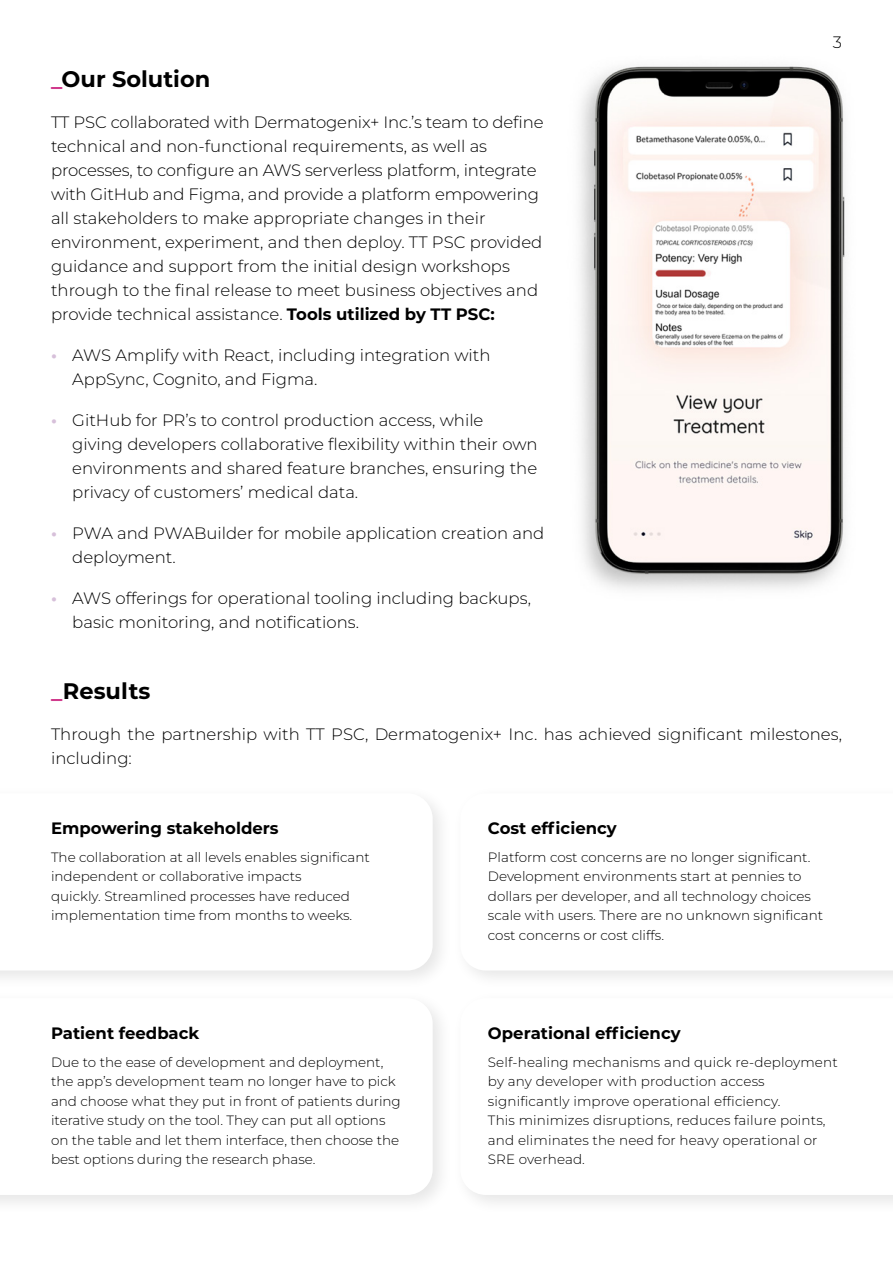
<style>
.page{position:relative;width:893px;height:1263px;background:#fff}
.page>*{position:absolute;margin:0;border:0;box-sizing:border-box;transform-origin:0 0}
.t1{font:700 22.5px "Montserrat";color:#000}
.t2{font:300 16.5px/24px "Montserrat";color:#000}
.t3{font:700 16.5px "Montserrat";color:#000}
.t4{font:300 13.5px/19.5px "Montserrat";color:#000}
.s1{color:#d03a8c}
.s2{font-weight:700}
.s3{font-weight:700;color:#d7c0da}
</style>
<div class="page">
<img style="left:579px;top:66px;width:268px;height:524px">
<div style="left:0;top:785px;width:453px;height:206px;background:#000;opacity:.1"></div>
<svg style="left:0;top:793px;width:433px;height:177px"></svg>
<div style="left:0;top:990px;width:453px;height:225px;background:#000;opacity:.1"></div>
<svg style="left:0;top:998px;width:433px;height:197px"></svg>
<div style="left:452px;top:785px;width:441px;height:206px;background:#000;opacity:.1"></div>
<svg style="left:460px;top:793px;width:433px;height:177px"></svg>
<div style="left:452px;top:990px;width:441px;height:225px;background:#000;opacity:.1"></div>
<svg style="left:460px;top:998px;width:433px;height:197px"></svg>
<h1 class="t1" style="left:51px;top:63px;width:161px"><span class="s1">_</span>Our Solution</h1>
<p class="t2" style="left:51px;top:110px;width:494px">TT PSC collaborated with Dermatogenix+ Inc.’s team to define technical and non-functional requirements, as well as processes, to configure an AWS serverless platform, integrate with GitHub and Figma, and provide a platform empowering all stakeholders to make appropriate changes in their environment, experiment, and then deploy. TT PSC provided guidance and support from the initial design workshops through to the final release to meet business objectives and provide technical assistance. <span class="s2">Tools utilized by TT PSC:</span></p>
<p class="t2" style="left:72px;top:343px;width:420px;text-indent:-21px"><span class="s3">•</span> AWS Amplify with React, including integration with<br>AppSync, Cognito, and Figma.</p>
<p class="t2" style="left:72px;top:408px;width:467px;text-indent:-21px"><span class="s3">•</span> GitHub for PR’s to control production access, while giving developers collaborative flexibility within their own environments and shared feature branches, ensuring the privacy of customers’ medical data.</p>
<p class="t2" style="left:72px;top:521px;width:474px;text-indent:-21px"><span class="s3">•</span> PWA and PWABuilder for mobile application creation and deployment.</p>
<p class="t2" style="left:72px;top:586px;width:460px;text-indent:-21px"><span class="s3">•</span> AWS offerings for operational tooling including backups, basic monitoring, and notifications.</p>
<p class="t2" style="left:833px;top:30px;width:11px">3</p>
<h1 class="t1" style="left:51px;top:675px;width:101px"><span class="s1">_</span>Results</h1>
<p class="t2" style="left:51px;top:722px;width:792px">Through the partnership with TT PSC, Dermatogenix+ Inc. has achieved significant milestones, including:</p>
<p class="t3" style="left:51px;top:816px;width:229px">Empowering stakeholders</p>
<p class="t4" style="left:51px;top:847px;width:320px">The collaboration at all levels enables significant independent or collaborative impacts<br>quickly. Streamlined processes have reduced implementation time from months to weeks.</p>
<p class="t3" style="left:51px;top:1021px;width:150px">Patient feedback</p>
<p class="t4" style="left:51px;top:1052px;width:351px">Due to the ease of development and deployment, the app’s development team no longer have to pick and choose what they put in front of patients during iterative study on the tool. They can put all options on the table and let them interface, then choose the best options during the research phase.</p>
<p class="t3" style="left:488px;top:816px;width:130px">Cost efficiency</p>
<p class="t4" style="left:488px;top:847px;width:337px">Platform cost concerns are no longer significant.<br>Development environments start at pennies to dollars per developer, and all technology choices scale with users. There are no unknown significant cost concerns or cost cliffs.</p>
<p class="t3" style="left:488px;top:1021px;width:194px">Operational efficiency</p>
<p class="t4" style="left:488px;top:1052px;width:351px">Self-healing mechanisms and quick re-deployment by any developer with production access significantly improve operational efficiency.<br>This minimizes disruptions, reduces failure points, and eliminates the need for heavy operational or SRE overhead.</p>
</div>
